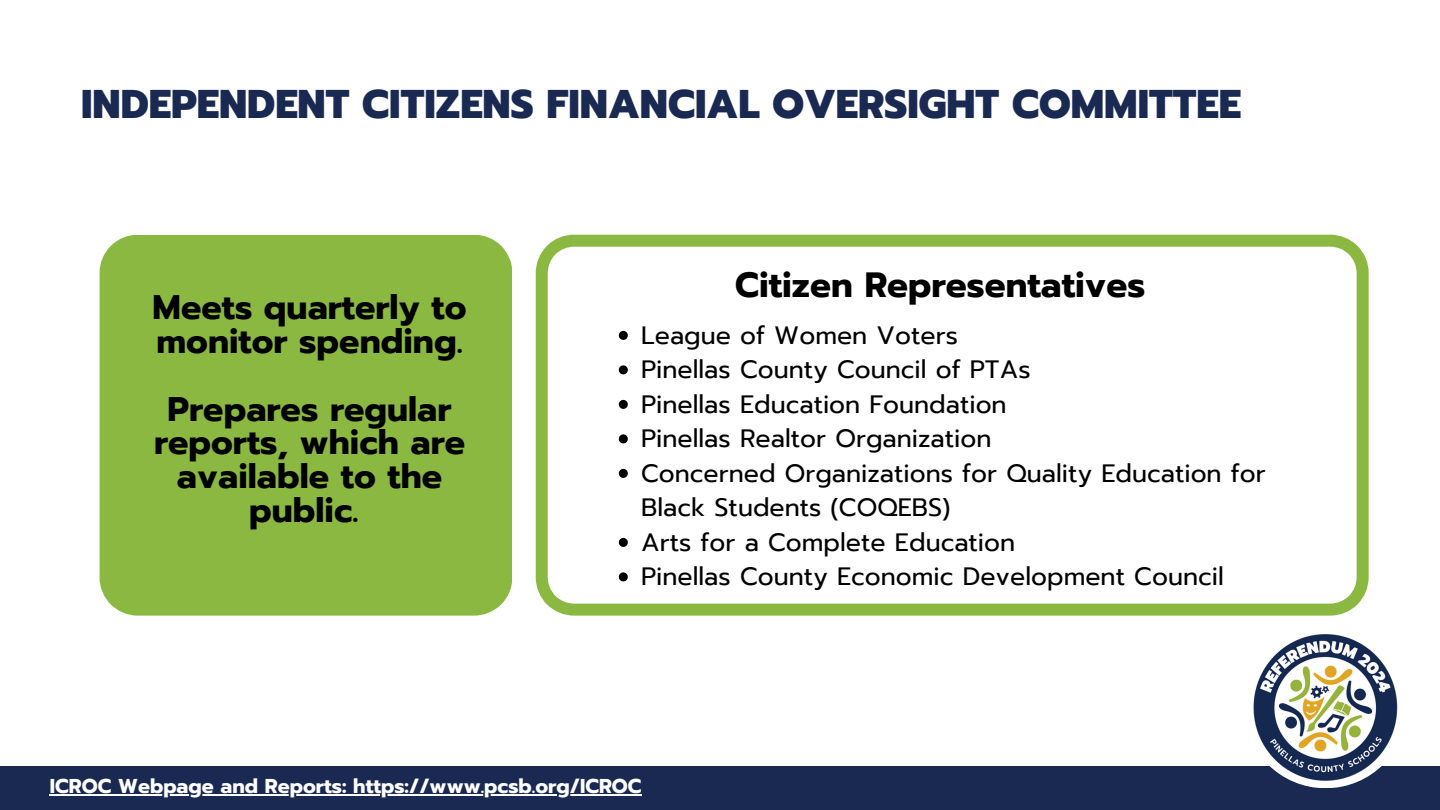
<style>
.page{position:relative;width:1440px;height:810px;background:#fff}
.page>*{position:absolute;margin:0;border:0;box-sizing:border-box;transform-origin:0 0}
.t1{font:800 40px "Prompt";color:#192952}
.t2{font:700 35px "Prompt";color:#000}
.t3{font:700 34px/33.8px "Prompt";color:#000}
.t4{font:25px/34.5px "Prompt";color:#000}
.t5{font:700 20px "Prompt";color:#fff}
</style>
<div class="page">
<div style="left:0;top:767px;width:1440px;height:43px;background:#192952"></div>
<div style="left:1244px;top:625px;width:163px;height:163px;background:#fff;border-radius:50%"></div>
<img style="left:1220px;top:634px;width:211px;height:147px">
<div style="left:100px;top:235px;width:412px;height:381px;background:#8ab840"></div>
<svg style="left:536px;top:235px;width:833px;height:381px"></svg>
<svg style="left:619px;top:331px;width:9px;height:9px"></svg>
<svg style="left:619px;top:365px;width:9px;height:9px"></svg>
<svg style="left:619px;top:400px;width:9px;height:9px"></svg>
<svg style="left:619px;top:434px;width:9px;height:9px"></svg>
<svg style="left:619px;top:469px;width:9px;height:9px"></svg>
<svg style="left:619px;top:538px;width:9px;height:9px"></svg>
<svg style="left:619px;top:572px;width:9px;height:9px"></svg>
<hr style="left:50px;top:794px;width:530px;height:2px;background:#fff">
<hr style="left:580px;top:794px;width:62px;height:2px;background:#fff">
<p class="t1" style="left:81px;top:74px;width:1162px">INDEPENDENT CITIZENS FINANCIAL OVERSIGHT COMMITTEE</p>
<p class="t3" style="left:153px;top:291px;width:315px">Meets quarterly to monitor spending.</p>
<p class="t3" style="left:154px;top:392px;width:313px;text-align:center">Prepares regular reports, which are available to the public.</p>
<p class="t2" style="left:735px;top:258px;width:412px">Citizen Representatives</p>
<h2 class="t4" style="left:641px;top:318px;width:318px">League of Women Voters</h2>
<h2 class="t4" style="left:641px;top:353px;width:391px">Pinellas County Council of PTAs</h2>
<h2 class="t4" style="left:641px;top:387px;width:367px">Pinellas Education Foundation</h2>
<p class="t4" style="left:641px;top:422px;width:352px">Pinellas Realtor Organization</p>
<p class="t4" style="left:641px;top:456px;width:626px">Concerned Organizations for Quality Education for<br>Black Students (COQEBS)</p>
<p class="t4" style="left:641px;top:525px;width:376px">Arts for a Complete Education</p>
<p class="t4" style="left:641px;top:560px;width:584px">Pinellas County Economic Development Council</p>
<p class="t5" style="left:50px;top:771px;width:593px">ICROC Webpage and Reports: https://www.pcsb.org/ICROC</p>
</div>
